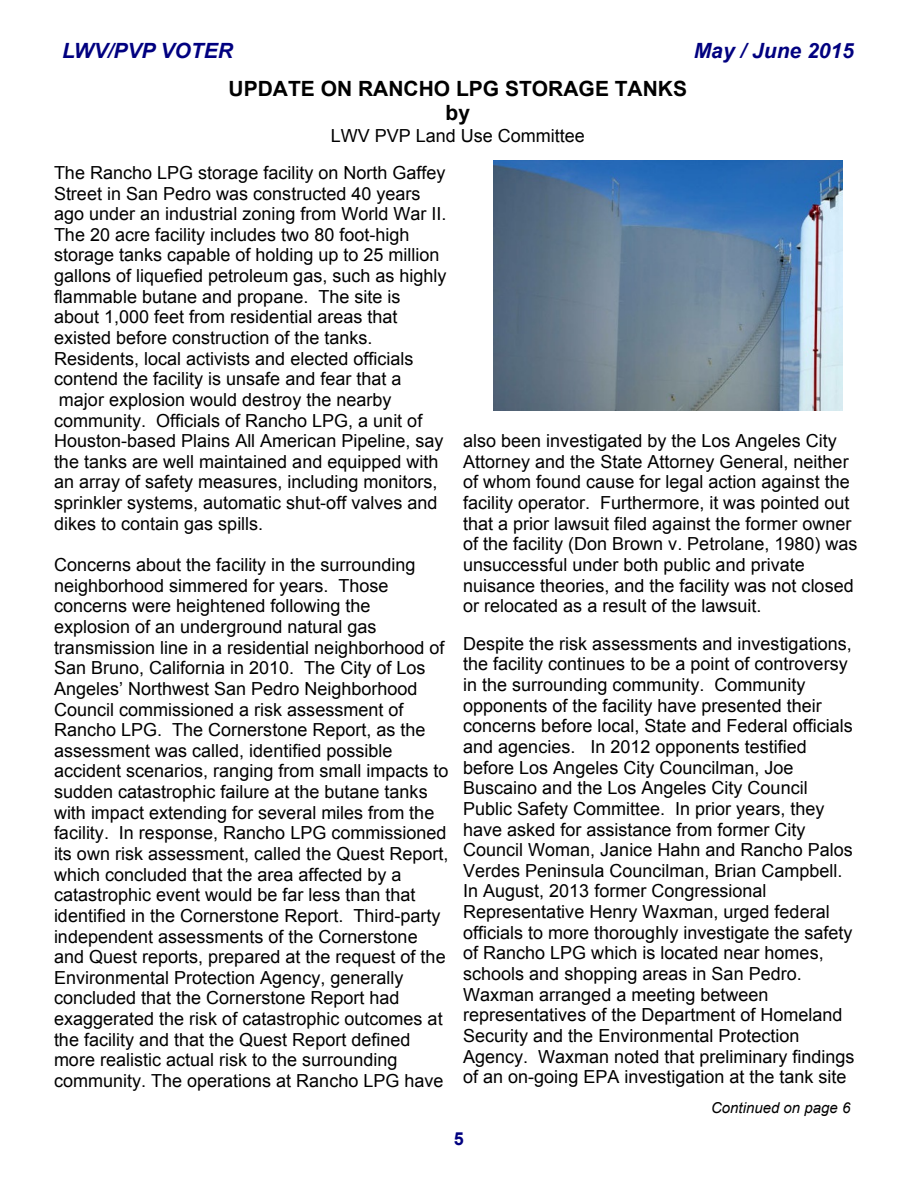
<style>
.page{position:relative;width:918px;height:1188px;background:#fff}
.page>*{position:absolute;margin:0;border:0;box-sizing:border-box;transform-origin:0 0}
.t1{font:700 21px/24.2px "Arial";color:#000;text-align:center}
.t2{font:italic 700 21px "Arial";color:#000080}
.t3{font:18px/20.7px "Arial";color:#000}
.t4{font:700 18px "Arial";color:#000080}
.t5{font:italic 15px "Arial";color:#000}
</style>
<div class="page">
<img style="left:494px;top:161px;width:349px;height:249px">
<p class="t2" style="left:62px;top:43px;width:172px">LWV/PVP VOTER</p>
<p class="t2" style="left:694px;top:43px;width:162px">May / June 2015</p>
<p class="t1" style="left:229px;top:79px;width:460px">UPDATE ON RANCHO LPG STORAGE TANKS by</p>
<p class="t3" style="left:331px;top:127px;width:256px">LWV PVP Land Use Committee</p>
<p class="t3" style="left:54px;top:164px;width:394px">The Rancho LPG storage facility on North Gaffey Street in San Pedro was constructed 40 years ago under an industrial zoning from World War II.<br>The 20 acre facility includes two 80 foot-high storage tanks capable of holding up to 25 million gallons of liquefied petroleum gas, such as highly flammable butane and propane. The site is about 1,000 feet from residential areas that existed before construction of the tanks.<br>Residents, local activists and elected officials contend the facility is unsafe and fear that a major explosion would destroy the nearby community. Officials of Rancho LPG, a unit of Houston-based Plains All American Pipeline, say the tanks are well maintained and equipped with an array of safety measures, including monitors, sprinkler systems, automatic shut-off valves and dikes to contain gas spills.</p>
<p class="t3" style="left:54px;top:556px;width:396px">Concerns about the facility in the surrounding neighborhood simmered for years. Those concerns were heightened following the explosion of an underground natural gas transmission line in a residential neighborhood of San Bruno, California in 2010. The City of Los Angeles’ Northwest San Pedro Neighborhood Council commissioned a risk assessment of Rancho LPG. The Cornerstone Report, as the assessment was called, identified possible accident scenarios, ranging from small impacts to sudden catastrophic failure at the butane tanks with impact extending for several miles from the facility. In response, Rancho LPG commissioned its own risk assessment, called the Quest Report, which concluded that the area affected by a catastrophic event would be far less than that identified in the Cornerstone Report. Third-party independent assessments of the Cornerstone and Quest reports, prepared at the request of the Environmental Protection Agency, generally concluded that the Cornerstone Report had exaggerated the risk of catastrophic outcomes at the facility and that the Quest Report defined more realistic actual risk to the surrounding community. The operations at Rancho LPG have</p>
<p class="t3" style="left:463px;top:432px;width:396px">also been investigated by the Los Angeles City Attorney and the State Attorney General, neither of whom found cause for legal action against the facility operator. Furthermore, it was pointed out that a prior lawsuit filed against the former owner of the facility (Don Brown v. Petrolane, 1980) was unsuccessful under both public and private nuisance theories, and the facility was not closed or relocated as a result of the lawsuit.</p>
<p class="t3" style="left:463px;top:635px;width:393px">Despite the risk assessments and investigations, the facility continues to be a point of controversy in the surrounding community. Community opponents of the facility have presented their concerns before local, State and Federal officials and agencies. In 2012 opponents testified before Los Angeles City Councilman, Joe Buscaino and the Los Angeles City Council Public Safety Committee. In prior years, they have asked for assistance from former City Council Woman, Janice Hahn and Rancho Palos Verdes Peninsula Councilman, Brian Campbell.<br>In August, 2013 former Congressional Representative Henry Waxman, urged federal officials to more thoroughly investigate the safety of Rancho LPG which is located near homes, schools and shopping areas in San Pedro.<br>Waxman arranged a meeting between representatives of the Department of Homeland Security and the Environmental Protection Agency. Waxman noted that preliminary findings of an on-going EPA investigation at the tank site</p>
<p class="t5" style="left:711px;top:1102px;width:141px">Continued on page 6</p>
<p class="t4" style="left:454px;top:1132px;width:12px">5</p>
</div>
